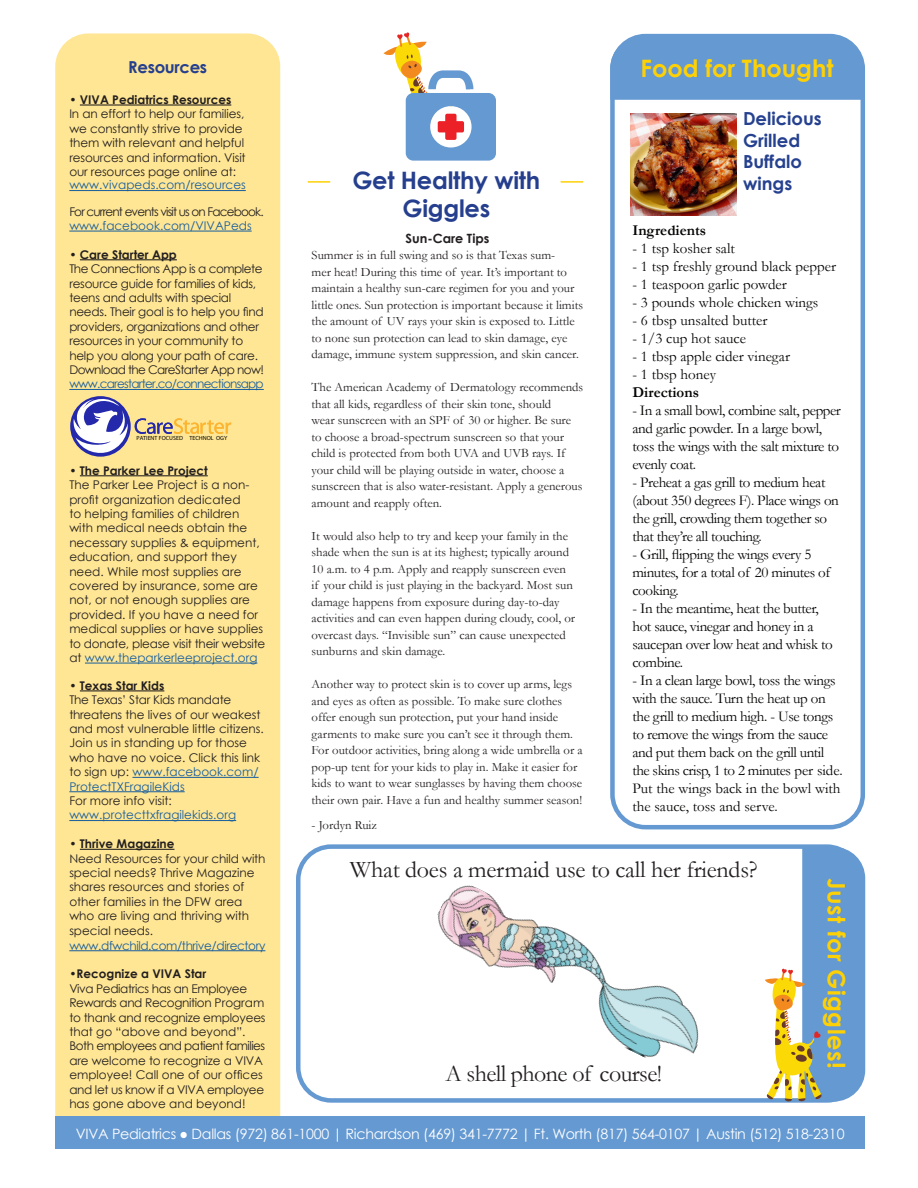
<style>
.page{position:relative;width:918px;height:1188px;background:#fff}
.page>*{position:absolute;margin:0;border:0;box-sizing:border-box;transform-origin:0 0}
.t1{font:24px "Garamond";letter-spacing:-.01em;color:#231f20}
.t2{font:700 24px "Century Gothic";letter-spacing:.01em;color:#fed105}
.t3{font:700 24px "Century Gothic";letter-spacing:-.01em;color:#253f8e}
.t4{font:700 18px/21.6px "Century Gothic";color:#25418f}
.t5{font:700 16.5px "Century Gothic";letter-spacing:-.02em;color:#253f8e}
.t6{font:15px/18px "Garamond";letter-spacing:-.025em;color:#040503}
.t7{font:15px "Garamond";color:#040503}
.t8{font:700 15px "Garamond";color:#040503}
.t9{font:14.25px "Century Gothic";letter-spacing:-.02em;color:#fff}
.t10{font:12.75px/16.5px "Garamond";color:#231f20}
.t11{font:700 12.75px "Century Gothic";color:#231f20}
.t12{font:12px/14.4px "Century Gothic";color:#231f20}
.t13{font:12px/14.4px "Century Gothic";letter-spacing:-.02em;color:#231f20}
.t14{font:700 12px "Century Gothic";color:#231f20}
.t15{font:12px "Century Gothic";color:#175d9e}
.t16{font:12px "Century Gothic";letter-spacing:-.07em;color:#231f20}
.t17{font:12px "Century Gothic";letter-spacing:-.06em;color:#175d9e}
.t18{font:12px "Century Gothic";letter-spacing:-.03em;color:#175d9e}
.t19{font:6px "Myriad Pro";color:#000}
.s1{font-weight:400}
.s2{color:#175d9e}
</style>
<div class="page">
<div style="left:296px;top:844px;width:566px;height:259px;border:4px solid #6599d2;border-radius:33px"></div>
<div style="left:610px;top:34px;width:255px;height:795px;border:4px solid #6599d2;border-radius:33px"></div>
<div style="left:55px;top:33px;width:225px;height:1083px;background:#ffe694"></div>
<div style="left:55px;top:1116px;width:810px;height:33px;background:#6599d2"></div>
<hr style="left:80px;top:104px;width:151px;height:2px;background:#231f20">
<hr style="left:69px;top:190px;width:177px;height:1px;background:#175d9e">
<hr style="left:69px;top:231px;width:183px;height:1px;background:#175d9e">
<hr style="left:80px;top:259px;width:97px;height:1px;background:#231f20">
<hr style="left:69px;top:389px;width:195px;height:1px;background:#175d9e">
<hr style="left:80px;top:475px;width:128px;height:1px;background:#231f20">
<hr style="left:85px;top:663px;width:172px;height:1px;background:#175d9e">
<hr style="left:80px;top:690px;width:84px;height:1px;background:#231f20">
<hr style="left:132px;top:777px;width:127px;height:1px;background:#175d9e">
<hr style="left:69px;top:791px;width:116px;height:1px;background:#175d9e">
<hr style="left:69px;top:820px;width:167px;height:1px;background:#175d9e">
<hr style="left:80px;top:849px;width:94px;height:1px;background:#231f20">
<hr style="left:69px;top:950px;width:196px;height:1px;background:#175d9e">
<div style="left:610px;top:37px;width:251px;height:63px;background:#6599d2"></div>
<svg style="left:765px;top:847px;width:100px;height:256px"></svg>
<img style="left:631px;top:114px;width:106px;height:101px">
<svg style="left:72px;top:396px;width:57px;height:60px"></svg>
<svg style="left:135px;top:418px;width:96px;height:16px;background:#dfc081"></svg>
<hr style="left:308px;top:181px;width:22px;height:2px;background:#fed105">
<svg style="left:384px;top:32px;width:110px;height:63px"></svg>
<img style="left:315px;top:95px;width:269px;height:88px">
<img style="left:437px;top:885px;width:262px;height:173px">
<p class="t5" style="left:128px;top:54px;width:80px">Resources</p>
<p class="t2" style="left:641px;top:50px;width:194px">Food for Thought</p>
<p class="t4" style="left:743px;top:107px;width:80px">Delicious<br>Grilled</p>
<p class="t4" style="left:743px;top:150px;width:61px">Buffalo wings</p>
<p class="t14" style="left:69px;top:90px;width:163px">• VIVA Pediatrics Resources</p>
<p class="t12" style="left:69px;top:107px;width:178px">In an effort to help our families, we constantly strive to provide them with relevant and helpful resources and information. Visit our resources page online at:</p>
<p class="t15" style="left:69px;top:177px;width:178px">www.vivapeds.com/resources</p>
<p class="t16" style="left:69px;top:204px;width:196px">For current events visit us on Facebook.</p>
<p class="t15" style="left:69px;top:217px;width:184px">www.facebook.com/VIVAPeds</p>
<p class="t14" style="left:69px;top:245px;width:109px"><span class="s1">•</span> Care Starter App</p>
<p class="t13" style="left:69px;top:261px;width:196px">The Connections App is a complete resource guide for families of kids, teens and adults with special needs. Their goal is to help you find providers, organizations and other resources in your community to help you along your path of care.<br>Download the CareStarter App now!</p>
<p class="t17" style="left:69px;top:376px;width:196px">www.carestarter.co/connectionsapp</p>
<p class="t3" style="left:352px;top:162px;width:189px">Get Healthy with</p>
<p class="t3" style="left:402px;top:190px;width:89px">Giggles</p>
<p class="t8" style="left:632px;top:220px;width:75px">Ingredients</p>
<p class="t7" style="left:632px;top:238px;width:104px">- 1 tsp kosher salt</p>
<p class="t7" style="left:632px;top:256px;width:205px">- 1 tsp freshly ground black pepper</p>
<p class="t7" style="left:632px;top:274px;width:156px">- 1 teaspoon garlic powder</p>
<p class="t7" style="left:632px;top:292px;width:187px">- 3 pounds whole chicken wings</p>
<p class="t7" style="left:632px;top:310px;width:137px">- 6 tbsp unsalted butter</p>
<p class="t7" style="left:632px;top:328px;width:115px">- 1/3 cup hot sauce</p>
<p class="t7" style="left:632px;top:346px;width:159px">- 1 tbsp apple cider vinegar</p>
<p class="t7" style="left:632px;top:364px;width:85px">- 1 tbsp honey</p>
<p class="t8" style="left:632px;top:382px;width:68px">Directions</p>
<p class="t6" style="left:632px;top:401px;width:210px">- In a small bowl, combine salt, pepper and garlic powder. In a large bowl, toss the wings with the salt mixture to evenly coat.</p>
<p class="t6" style="left:632px;top:473px;width:208px">- Preheat a gas grill to medium heat (about 350 degrees F). Place wings on the grill, crowding them together so that they’re all touching.</p>
<p class="t6" style="left:632px;top:545px;width:199px">- Grill, flipping the wings every 5 minutes, for a total of 20 minutes of cooking.</p>
<p class="t6" style="left:632px;top:599px;width:202px">- In the meantime, heat the butter, hot sauce, vinegar and honey in a saucepan over low heat and whisk to combine.</p>
<p class="t6" style="left:632px;top:671px;width:212px">- In a clean large bowl, toss the wings with the sauce. Turn the heat up on the grill to medium high. - Use tongs to remove the wings from the sauce and put them back on the grill until the skins crisp, 1 to 2 minutes per side.<br>Put the wings back in the bowl with the sauce, toss and serve.</p>
<p class="t11" style="left:406px;top:228px;width:85px">Sun-Care Tips</p>
<p class="t10" style="left:312px;top:247px;width:273px">Summer is in full swing and so is that Texas sum-<br>mer heat! During this time of year. It’s important to maintain a healthy sun-care regimen for you and your little ones. Sun protection is important because it limits the amount of UV rays your skin is exposed to. Little to none sun protection can lead to skin damage, eye damage, immune system suppression, and skin cancer.</p>
<p class="t10" style="left:312px;top:379px;width:273px">The American Academy of Dermatology recommends that all kids, regardless of their skin tone, should<br>wear sunscreen with an SPF of 30 or higher. Be sure to choose a broad-spectrum sunscreen so that your child is protected from both UVA and UVB rays. If your child will be playing outside in water, choose a sunscreen that is also water-resistant. Apply a generous amount and reapply often.</p>
<p class="t10" style="left:312px;top:527px;width:265px">It would also help to try and keep your family in the shade when the sun is at its highest; typically around 10 a.m. to 4 p.m. Apply and reapply sunscreen even if your child is just playing in the backyard. Most sun damage happens from exposure during day-to-day activities and can even happen during cloudy, cool, or overcast days. “Invisible sun” can cause unexpected sunburns and skin damage.</p>
<p class="t10" style="left:312px;top:676px;width:273px">Another way to protect skin is to cover up arms, legs and eyes as often as possible. To make sure clothes offer enough sun protection, put your hand inside garments to make sure you can’t see it through them.<br>For outdoor activities, bring along a wide umbrella or a pop-up tent for your kids to play in. Make it easier for kids to want to wear sunglasses by having them choose their own pair. Have a fun and healthy summer season!</p>
<p class="t10" style="left:312px;top:817px;width:67px">- Jordyn Ruiz</p>
<p class="t19" style="left:137px;top:435px;width:92px">PATIENT FOCUSED TECHNOL OGY</p>
<p class="t14" style="left:69px;top:461px;width:140px">• The Parker Lee Project</p>
<p class="t12" style="left:69px;top:477px;width:197px">The Parker Lee Project is a non&shy;profit organization dedicated<br>to helping families of children with medical needs obtain the necessary supplies &amp; equipment, education, and support they need. While most supplies are covered by insurance, some are not, or not enough supplies are provided. If you have a need for medical supplies or have supplies to donate, please visit their website at <span class="s2">www.theparkerleeproject.org</span></p>
<p class="t14" style="left:69px;top:676px;width:97px">• Texas Star Kids</p>
<p class="t12" style="left:69px;top:692px;width:196px">The Texas’ Star Kids mandate threatens the lives of our weakest and most vulnerable little citizens.<br>Join us in standing up for those who have no voice. Click this link to sign up: <span class="s2">www.facebook.com/<br>ProtectTXFragileKids</span></p>
<p class="t12" style="left:69px;top:793px;width:104px">For more info visit:</p>
<p class="t15" style="left:69px;top:807px;width:168px">www.protecttxfragilekids.org</p>
<p class="t14" style="left:69px;top:835px;width:107px">• Thrive Magazine</p>
<p class="t12" style="left:69px;top:851px;width:198px">Need Resources for your child with special needs? Thrive Magazine shares resources and stories of other families in the DFW area who are living and thriving with special needs.</p>
<p class="t18" style="left:69px;top:937px;width:198px">www.dfwchild.com/thrive/directory</p>
<p class="t14" style="left:69px;top:965px;width:139px">•Recognize a VIVA Star</p>
<p class="t13" style="left:69px;top:981px;width:198px">Viva Pediatrics has an Employee<br>Rewards and Recognition Program to thank and recognize employees that go “above and beyond”.<br>Both employees and patient families are welcome to recognize a VIVA employee! Call one of our offices and let us know if a VIVA employee has gone above and beyond!</p>
<p class="t1" style="left:350px;top:853px;width:409px">What does a mermaid use to call her friends?</p>
<p class="t2" style="left:855px;top:878px;width:192px;rotate:90deg">Just for Giggles!</p>
<p class="t1" style="left:446px;top:1058px;width:218px">A shell phone of course!</p>
<p class="t9" style="left:76px;top:1124px;width:770px">VIVA Pediatrics ● Dallas (972) 861-1000 | Richardson (469) 341-7772 | Ft. Worth (817) 564-0107 | Austin (512) 518-2310</p>
</div>
